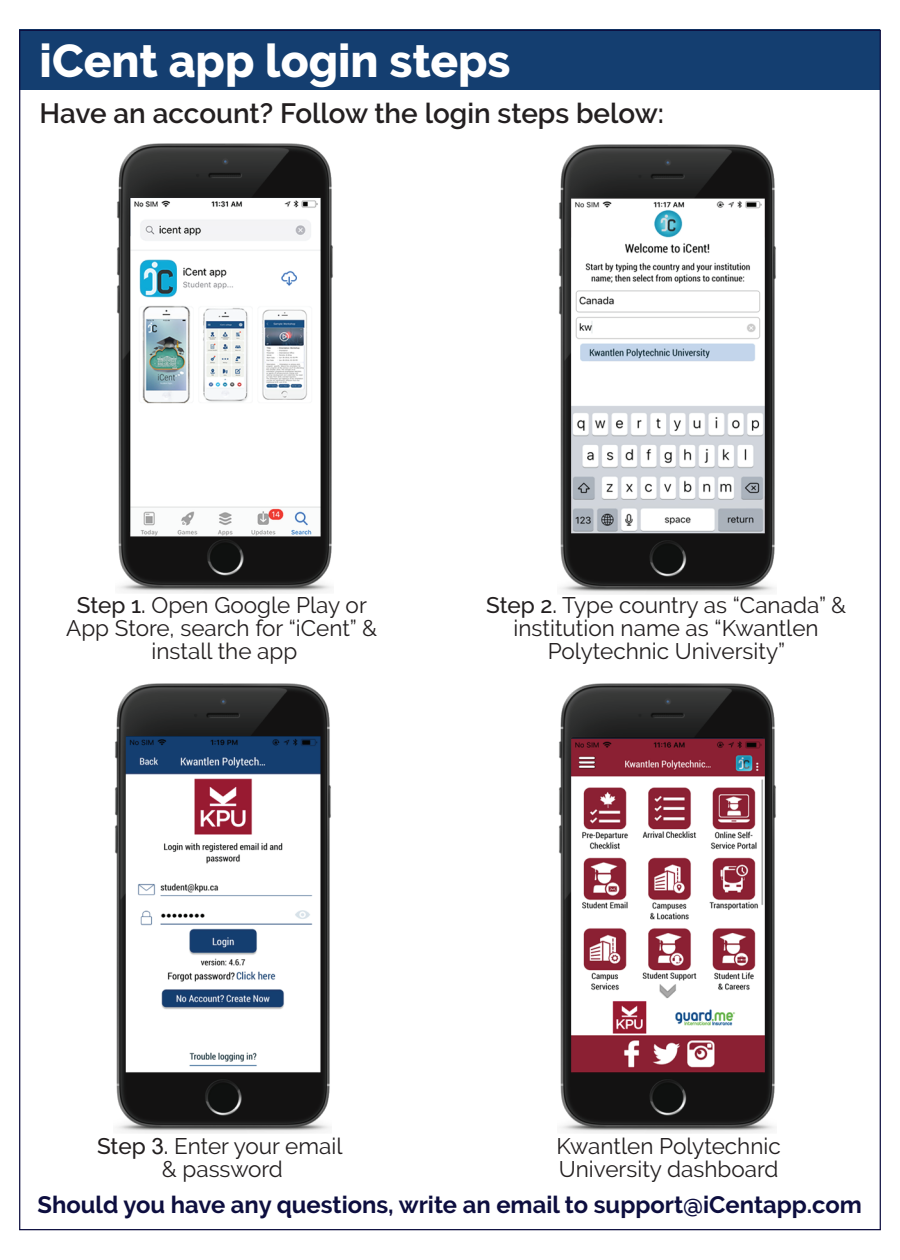
<style>
.page{position:relative;width:900px;height:1260px;background:#fff}
.page>*{position:absolute;margin:0;border:0;box-sizing:border-box;transform-origin:0 0}
.t1{font:800 46px "Raleway";color:#fff}
.t2{font:600 27.75px "Raleway";color:#231f20}
.t3{font:700 23.75px "Raleway";color:#0d0e3f}
.t4{font:22.5px/23.2px "Raleway";color:#231f20;text-align:center}
.s1{font-weight:500}
.s2{font-family:"Arial"}
</style>
<div class="page">
<div style="left:20px;top:30px;width:860px;height:60px;background:#143e70"></div>
<img style="left:117px;top:143px;width:216px;height:451px">
<img style="left:559px;top:683px;width:217px;height:451px">
<img style="left:115px;top:683px;width:216px;height:451px">
<img style="left:559px;top:144px;width:217px;height:451px">
<h1 class="t1" style="left:40px;top:34px;width:472px">iCent app login steps</h1>
<p class="t2" style="left:40px;top:97px;width:626px">Have an account? Follow the login steps below:</p>
<p class="t4" style="left:66px;top:593px;width:312px"><span class="s1">Step 1.</span> Open Google Play or<br>App Store, search for “iCent” &amp; install the app</p>
<p class="t4" style="left:486px;top:593px;width:361px"><span class="s1">Step 2.</span> Type country as “Canada” &amp; institution name as “Kwantlen<br>Polytechnic University”</p>
<p class="t4" style="left:97px;top:1135px;width:247px"><span class="s1">Step</span> <span class="s2">3</span><span class="s1">.</span> Enter your email &amp; password</p>
<p class="t4" style="left:556px;top:1134px;width:226px;text-align:left">Kwantlen Polytechnic<br>University dashboard</p>
<p class="t3" style="left:38px;top:1191px;width:826px">Should you have any questions, write an email to support@iCentapp.com</p>
</div>
